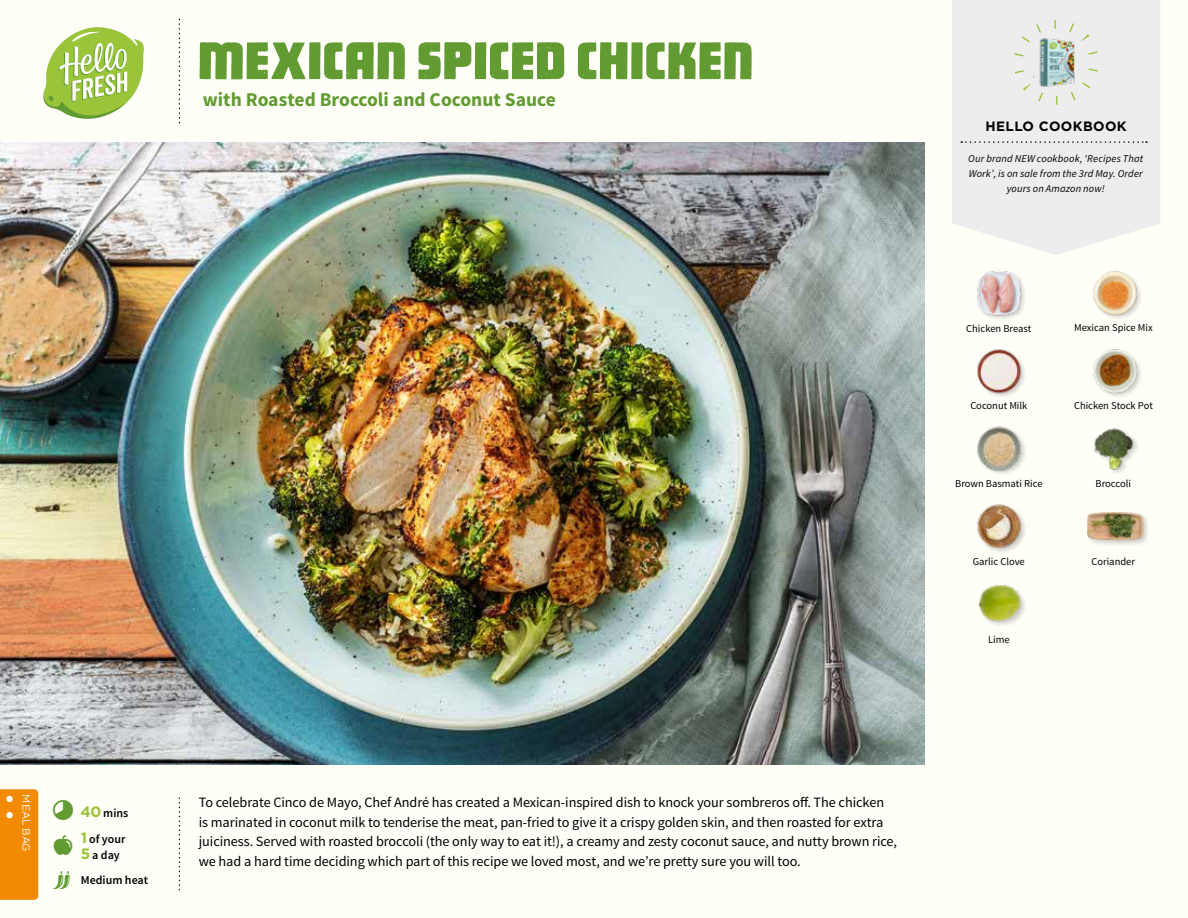
<style>
.page{position:relative;width:1188px;height:918px;background:#fffef7}
.page>*{position:absolute;margin:0;border:0;box-sizing:border-box;transform-origin:0 0}
.t1{font:52.5px "Pacifico";letter-spacing:-.025em;color:#619b31}
.t2{font:700 19.5px "Source Sans Pro";color:#619b31}
.t3{font:14.25px/19.5px "Source Sans Pro";letter-spacing:-.005em;color:#000}
.t4{font:700 13.5px "Gotham";letter-spacing:.03em;color:#000}
.t5{font:600 12px/26.1px "Source Sans Pro";color:#000}
.t6{font:10.5px "Source Sans Pro";color:#000}
.t7{font:italic 10.5px/14.7px "Source Sans Pro";letter-spacing:.015em;color:#000;text-align:center}
.t8{font:10.5px "Gotham";letter-spacing:-.005em;color:#fffefb}
.s1{font-family:"Gotham";font-weight:700;font-size:15px;color:#9ac43a}
</style>
<div class="page">
<div style="left:0;top:789px;width:38px;height:111px;background:#f28a04"></div>
<div style="left:6px;top:796px;width:7px;height:6px;background:#fffef7;border-radius:50%"></div>
<div style="left:6px;top:812px;width:7px;height:6px;background:#fffffe;border-radius:50%"></div>
<div style="left:952px;top:0;width:208px;height:255px;background:#ededed"></div>
<svg style="left:961px;top:141px;width:186px;height:2px"></svg>
<img style="left:1034px;top:35px;width:49px;height:58px">
<div style="left:1014px;top:20px;width:85px;height:85px;border:9px dashed #9ac43a;border-radius:50%"></div>
<img style="left:1094px;top:428px;width:43px;height:45px">
<img style="left:977px;top:426px;width:48px;height:48px">
<img style="left:1093px;top:271px;width:48px;height:47px">
<img style="left:977px;top:270px;width:48px;height:49px">
<img style="left:1093px;top:349px;width:48px;height:47px">
<img style="left:977px;top:349px;width:48px;height:48px">
<div style="left:979px;top:584px;width:49px;height:44px;background:#000;opacity:.2"></div>
<img style="left:978px;top:584px;width:45px;height:43px">
<div style="left:1086px;top:510px;width:64px;height:38px;background:#000;opacity:.2"></div>
<img style="left:1086px;top:510px;width:58px;height:38px">
<img style="left:977px;top:504px;width:48px;height:48px">
<img style="left:0;top:142px;width:925px;height:623px">
<svg style="left:43px;top:27px;width:101px;height:92px"></svg>
<h1 class="t1" style="left:199px;top:33px;width:558px">MEXICAN SPICED CHICKEN</h1>
<h2 class="t2" style="left:203px;top:87px;width:355px">with Roasted Broccoli and Coconut Sauce</h2>
<p class="t4" style="left:986px;top:117px;width:143px">HELLO COOKBOOK</p>
<p class="t7" style="left:968px;top:152px;width:176px">Our brand NEW cookbook, ‘Recipes That<br>Work’, is on sale from the 3rd May. Order yours on Amazon now!</p>
<p class="t6" style="left:966px;top:322px;width:67px">Chicken Breast</p>
<p class="t6" style="left:1074px;top:321px;width:80px">Mexican Spice Mix</p>
<p class="t6" style="left:970px;top:399px;width:59px">Coconut Milk</p>
<p class="t6" style="left:1074px;top:399px;width:80px">Chicken Stock Pot</p>
<p class="t6" style="left:955px;top:477px;width:89px">Brown Basmati Rice</p>
<p class="t6" style="left:1096px;top:477px;width:37px">Broccoli</p>
<p class="t6" style="left:973px;top:555px;width:54px">Garlic Clove</p>
<p class="t6" style="left:1091px;top:555px;width:45px">Coriander</p>
<p class="t6" style="left:988px;top:633px;width:23px">Lime</p>
<p class="t8" style="left:33px;top:794px;width:59px;rotate:90deg">MEAL BAG</p>
<p class="t5" style="left:80px;top:800px;width:49px"><span class="s1">40</span> mins<br><span class="s1">1</span> of your</p>
<p class="t5" style="left:81px;top:842px;width:41px"><span class="s1">5</span> a day</p>
<p class="t5" style="left:81px;top:867px;width:69px">Medium heat</p>
<p class="t3" style="left:199px;top:793px;width:700px">To celebrate Cinco de Mayo, Chef André has created a Mexican-inspired dish to knock your sombreros off. The chicken<br>is marinated in coconut milk to tenderise the meat, pan-fried to give it a crispy golden skin, and then roasted for extra juiciness. Served with roasted broccoli (the only way to eat it!), a creamy and zesty coconut sauce, and nutty brown rice, we had a hard time deciding which part of this recipe we loved most, and we’re pretty sure you will too.</p>
</div>
